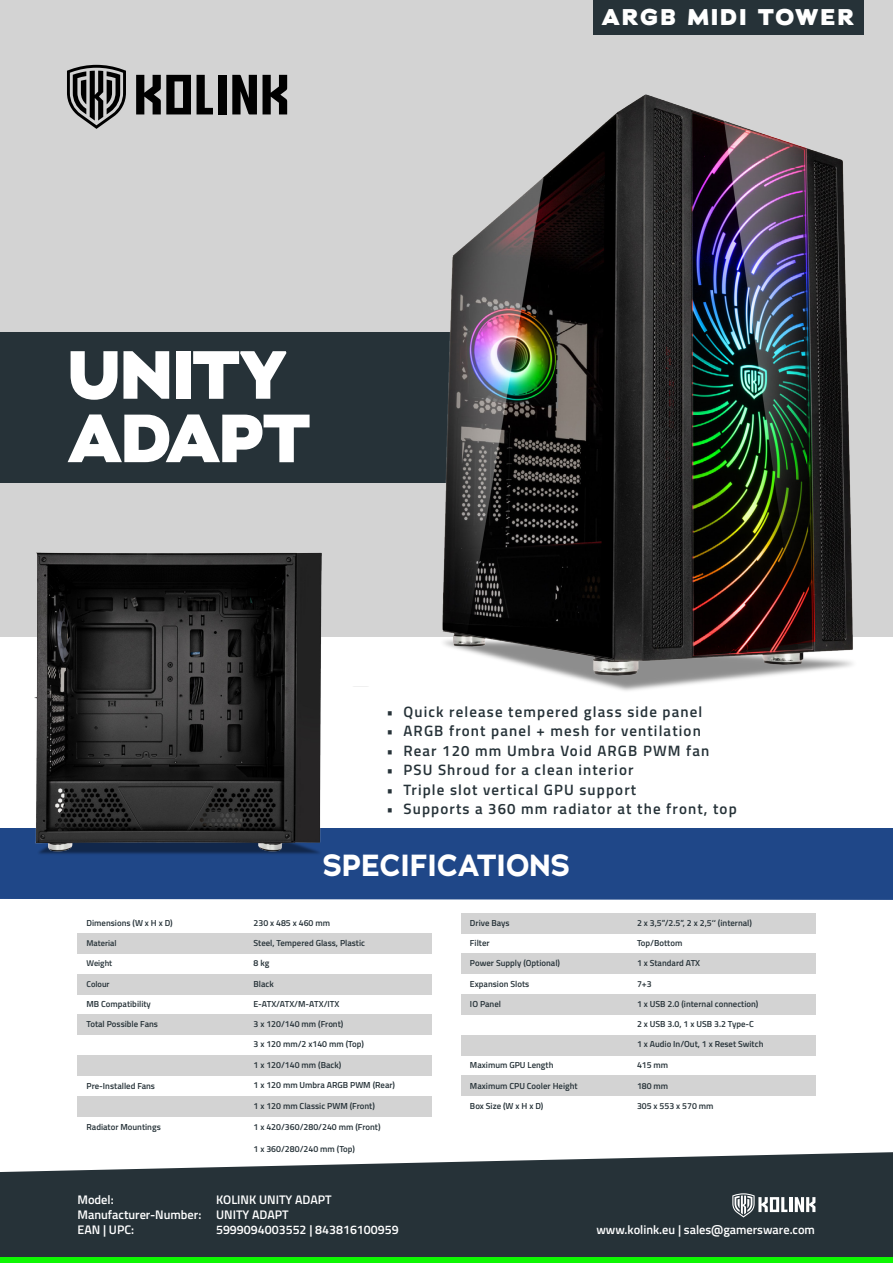
<style>
.page{position:relative;width:893px;height:1263px;background:#fff}
.page>*{position:absolute;margin:0;border:0;box-sizing:border-box;transform-origin:0 0}
.t1{font:800 67.8px/63.4px "Adrianna";letter-spacing:-.025em;color:#fff}
.t2{font:700 30.45px "Adrianna";color:#fff}
.t3{font:800 22.65px "Adrianna";letter-spacing:.075em;color:#fff}
.t4{font:600 15px "Titillium";letter-spacing:.075em;color:#263238}
.t5{font:600 12.45px/14.9px "Titillium";color:#fff}
.t6{font:600 8.7px "Titillium";color:#263238}
.t7{font:600 8.4px "Titillium";color:#263238}
</style>
<div class="page">
<div style="left:0;top:0;width:893px;height:637px;background:#d3d3d3"></div>
<div style="left:0;top:828px;width:893px;height:72px;background:#1f4788"></div>
<div style="left:78px;top:933px;width:354px;height:20px;background:#d3d3d3"></div>
<div style="left:78px;top:974px;width:354px;height:20px;background:#d3d3d3"></div>
<div style="left:0;top:332px;width:477px;height:150px;background:#263238"></div>
<div style="left:78px;top:1015px;width:354px;height:20px;background:#d3d3d3"></div>
<div style="left:78px;top:1055px;width:354px;height:21px;background:#d3d3d3"></div>
<div style="left:78px;top:1096px;width:354px;height:20px;background:#d3d3d3"></div>
<div style="left:461px;top:913px;width:354px;height:20px;background:#d3d3d3"></div>
<div style="left:461px;top:953px;width:354px;height:21px;background:#d3d3d3"></div>
<div style="left:461px;top:994px;width:354px;height:21px;background:#d3d3d3"></div>
<div style="left:461px;top:1035px;width:354px;height:20px;background:#d3d3d3"></div>
<div style="left:461px;top:1076px;width:354px;height:20px;background:#d3d3d3"></div>
<svg style="left:0;top:1152px;width:893px;height:106px;background:#3a474a"></svg>
<div style="left:0;top:1258px;width:893px;height:5px;background:#0ff703"></div>
<div style="left:594px;top:0;width:270px;height:34px;background:#263238"></div>
<svg style="left:232px;top:75px;width:25px;height:39px"></svg>
<div style="left:219px;top:75px;width:8px;height:39px;background:#000"></div>
<svg style="left:197px;top:75px;width:16px;height:39px"></svg>
<svg style="left:263px;top:75px;width:24px;height:39px"></svg>
<svg style="left:136px;top:75px;width:55px;height:39px;background:#464646"></svg>
<svg style="left:67px;top:65px;width:59px;height:64px;background:#717171"></svg>
<hr style="left:789px;top:1197px;width:4px;height:15px;background:#fff">
<svg style="left:795px;top:1197px;width:20px;height:15px"></svg>
<svg style="left:732px;top:1193px;width:55px;height:24px"></svg>
<img style="left:307px;top:60px;width:586px;height:631px">
<img style="left:5px;top:534px;width:348px;height:334px">
<h3 class="t3" style="left:602px;top:3px;width:254px">ARGB MIDI TOWER</h3>
<h1 class="t1" style="left:67px;top:345px;width:246px">UNITY<br>ADAPT</h1>
<h3 class="t4" style="left:387px;top:700px;width:317px">• Quick release tempered glass side panel</h3>
<h3 class="t4" style="left:387px;top:720px;width:316px">• ARGB front panel + mesh for ventilation</h3>
<h3 class="t4" style="left:387px;top:739px;width:324px">• Rear 120 mm Umbra Void ARGB PWM fan</h3>
<h3 class="t4" style="left:387px;top:759px;width:248px">• PSU Shroud for a clean interior</h3>
<h3 class="t4" style="left:387px;top:778px;width:251px">• Triple slot vertical GPU support</h3>
<h3 class="t4" style="left:387px;top:798px;width:352px">• Supports a 360 mm radiator at the front, top</h3>
<h2 class="t2" style="left:323px;top:845px;width:249px">SPECIFICATIONS</h2>
<p class="t6" style="left:87px;top:916px;width:88px">Dimensions (W x H x D)</p>
<p class="t7" style="left:87px;top:937px;width:32px">Material</p>
<p class="t7" style="left:87px;top:957px;width:27px">Weight</p>
<p class="t7" style="left:87px;top:977px;width:25px">Colour</p>
<p class="t6" style="left:87px;top:997px;width:66px">MB Compatibility</p>
<p class="t6" style="left:87px;top:1018px;width:73px">Total Possible Fans</p>
<p class="t6" style="left:254px;top:916px;width:78px">230 x 485 x 460 mm</p>
<p class="t6" style="left:254px;top:936px;width:113px">Steel, Tempered Glass, Plastic</p>
<p class="t6" style="left:254px;top:957px;width:17px">8 kg</p>
<p class="t6" style="left:254px;top:977px;width:22px">Black</p>
<p class="t6" style="left:254px;top:997px;width:87px">E-ATX/ATX/M-ATX/ITX</p>
<p class="t6" style="left:254px;top:1018px;width:91px">3 x 120/140 mm (Front)</p>
<p class="t6" style="left:254px;top:1038px;width:112px">3 x 120 mm/2 x140 mm (Top)</p>
<p class="t6" style="left:254px;top:1058px;width:89px">1 x 120/140 mm (Back)</p>
<p class="t6" style="left:87px;top:1079px;width:70px">Pre-Installed Fans</p>
<p class="t6" style="left:254px;top:1079px;width:143px">1 x 120 mm Umbra ARGB PWM (Rear)</p>
<p class="t6" style="left:254px;top:1099px;width:123px">1 x 120 mm Classic PWM (Front)</p>
<p class="t6" style="left:87px;top:1121px;width:76px">Radiator Mountings</p>
<p class="t6" style="left:254px;top:1121px;width:129px">1 x 420/360/280/240 mm (Front)</p>
<p class="t6" style="left:254px;top:1142px;width:103px">1 x 360/280/240 mm (Top)</p>
<h3 class="t5" style="left:78px;top:1192px;width:125px">Model:<br>Manufacturer-Number:<br>EAN | UPC:</h3>
<h3 class="t5" style="left:216px;top:1192px;width:184px">KOLINK UNITY ADAPT<br>UNITY ADAPT<br>5999094003552 | 843816100959</h3>
<p class="t6" style="left:637px;top:916px;width:117px">2 x 3,5”/2.5”, 2 x 2,5‘‘ (internal)</p>
<p class="t6" style="left:637px;top:957px;width:65px">1 x Standard ATX</p>
<p class="t6" style="left:470px;top:916px;width:41px">Drive Bays</p>
<p class="t6" style="left:470px;top:957px;width:92px">Power Supply (Optional)</p>
<p class="t6" style="left:470px;top:997px;width:33px">IO Panel</p>
<p class="t6" style="left:470px;top:936px;width:21px">Filter</p>
<p class="t6" style="left:637px;top:936px;width:47px">Top/Bottom</p>
<p class="t6" style="left:470px;top:977px;width:61px">Expansion Slots</p>
<p class="t6" style="left:637px;top:977px;width:16px">7+3</p>
<p class="t6" style="left:637px;top:997px;width:123px">1 x USB 2.0 (internal connection)</p>
<p class="t6" style="left:637px;top:1017px;width:118px">2 x USB 3.0, 1 x USB 3.2 Type-C</p>
<p class="t6" style="left:637px;top:1058px;width:33px">415 mm</p>
<p class="t6" style="left:637px;top:1038px;width:128px">1 x Audio In/Out, 1 x Reset Switch</p>
<p class="t6" style="left:637px;top:1079px;width:33px">180 mm</p>
<p class="t6" style="left:637px;top:1099px;width:78px">305 x 553 x 570 mm</p>
<p class="t6" style="left:470px;top:1058px;width:85px">Maximum GPU Length</p>
<p class="t6" style="left:470px;top:1079px;width:109px">Maximum CPU Cooler Height</p>
<p class="t6" style="left:470px;top:1099px;width:75px">Box Size (W x H x D)</p>
<h3 class="t5" style="left:596px;top:1221px;width:220px">www.kolink.eu | sales@gamersware.com</h3>
</div>
